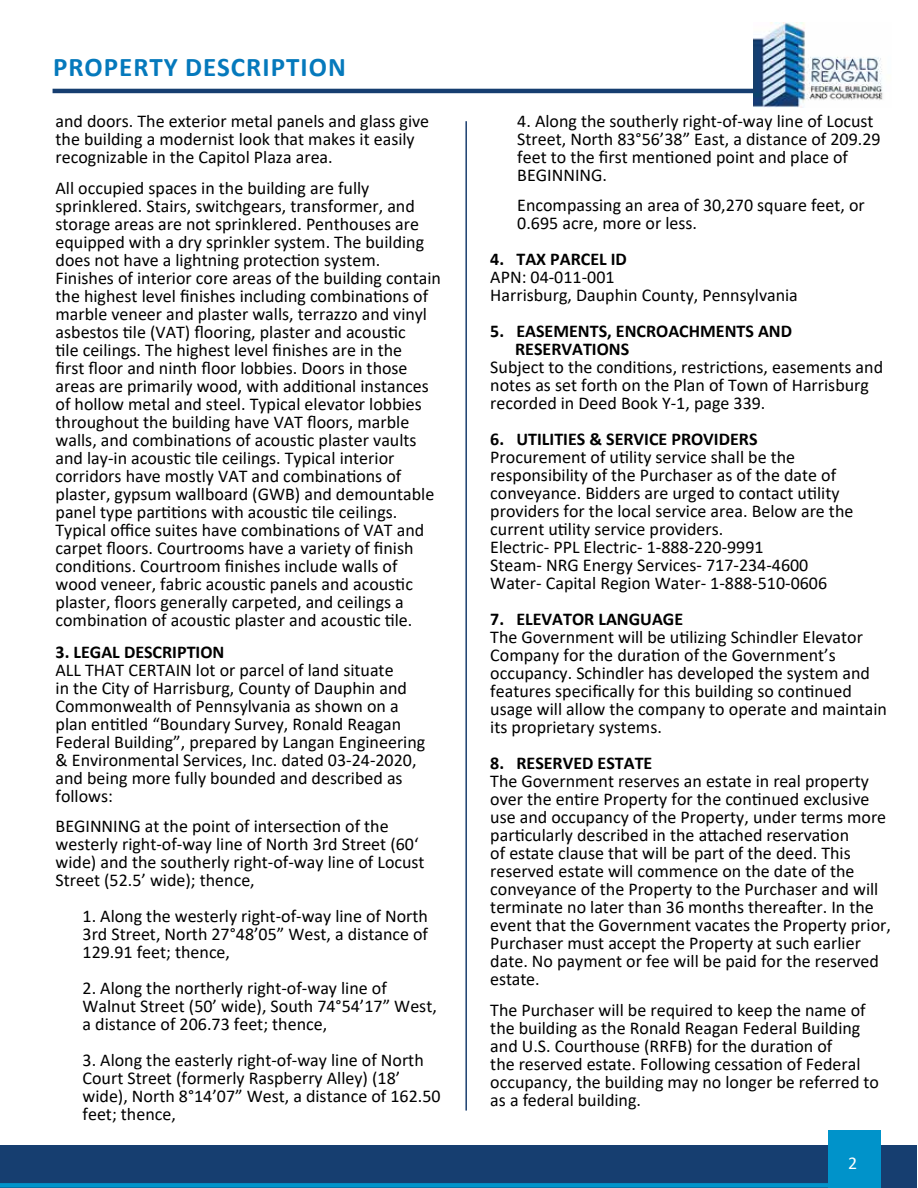
<style>
.page{position:relative;width:918px;height:1188px;background:#fff}
.page>*{position:absolute;margin:0;border:0;box-sizing:border-box;transform-origin:0 0}
.t1{font:700 27px "Calibri";letter-spacing:.04em;color:#0579bc}
.t2{font:18px/18px "Calibri";color:#000}
.t3{font:700 18px/18px "Calibri";color:#000}
.t4{font:18px "Calibri";color:#fff}
</style>
<div class="page">
<hr style="left:53px;top:89px;width:809px;height:4px;background:#163e70">
<img style="left:753px;top:23px;width:130px;height:84px">
<div style="left:1px;top:1145px;width:916px;height:42px;background:#163e70"></div>
<div style="left:828px;top:1130px;width:52px;height:58px;background:#0093ca"></div>
<div style="left:0;top:1183px;width:862px;height:5px;background:#0093ca"></div>
<hr style="left:465px;top:121px;width:2px;height:990px;background:#1b3e6f">
<h1 class="t1" style="left:53px;top:48px;width:294px">PROPERTY DESCRIPTION</h1>
<p class="t2" style="left:56px;top:111px;width:375px">and doors. The exterior metal panels and glass give the building a modernist look that makes it easily</p>
<p class="t2" style="left:56px;top:147px;width:279px">recognizable in the Capitol Plaza area.</p>
<p class="t2" style="left:56px;top:179px;width:370px">All occupied spaces in the building are fully sprinklered. Stairs, switchgears, transformer, and storage areas are not sprinklered. Penthouses are equipped with a dry sprinkler system. The building</p>
<p class="t2" style="left:56px;top:251px;width:326px">does not have a lightning protection system.</p>
<p class="t2" style="left:56px;top:269px;width:387px">Finishes of interior core areas of the building contain</p>
<p class="t2" style="left:56px;top:287px;width:375px">the highest level finishes including combinations of marble veneer and plaster walls, terrazzo and vinyl asbestos tile (VAT) flooring, plaster and acoustic tile ceilings. The highest level finishes are in the first floor and ninth floor lobbies. Doors in those areas are primarily wood, with additional instances</p>
<p class="t2" style="left:56px;top:395px;width:368px">of hollow metal and steel. Typical elevator lobbies</p>
<p class="t2" style="left:56px;top:413px;width:380px">throughout the building have VAT floors, marble walls, and combinations of acoustic plaster vaults and lay-in acoustic tile ceilings. Typical interior corridors have mostly VAT and combinations of plaster, gypsum wallboard (GWB) and demountable panel type partitions with acoustic tile ceilings.<br>Typical office suites have combinations of VAT and carpet floors. Courtrooms have a variety of finish conditions. Courtroom finishes include walls of wood veneer, fabric acoustic panels and acoustic plaster, floors generally carpeted, and ceilings a combination of acoustic plaster and acoustic tile.</p>
<h4 class="t3" style="left:56px;top:643px;width:170px">3. LEGAL DESCRIPTION</h4>
<p class="t2" style="left:56px;top:660px;width:353px">ALL THAT CERTAIN lot or parcel of land situate in the City of Harrisburg, County of Dauphin and<br>Commonwealth of Pennsylvania as shown on a</p>
<p class="t2" style="left:56px;top:714px;width:347px">plan entitled “Boundary Survey, Ronald Reagan</p>
<p class="t2" style="left:56px;top:732px;width:371px">Federal Building”, prepared by Langan Engineering</p>
<p class="t2" style="left:56px;top:750px;width:362px">&amp; Environmental Services, Inc. dated 03-24-2020,</p>
<p class="t2" style="left:56px;top:768px;width:349px">and being more fully bounded and described as follows:</p>
<p class="t2" style="left:56px;top:816px;width:371px">BEGINNING at the point of intersection of the westerly right-of-way line of North 3rd Street (60‘ wide) and the southerly right-of-way line of Locust Street (52.5’ wide); thence,</p>
<p class="t2" style="left:83px;top:906px;width:347px">1. Along the westerly right-of-way line of North</p>
<p class="t2" style="left:83px;top:924px;width:347px">3rd Street, North 27°48’05” West, a distance of</p>
<h4 class="t2" style="left:83px;top:942px;width:149px">129.91 feet; thence,</h4>
<p class="t2" style="left:83px;top:978px;width:306px">2. Along the northerly right-of-way line of</p>
<p class="t2" style="left:83px;top:996px;width:356px">Walnut Street (50’ wide), South 74°54’17” West,</p>
<p class="t2" style="left:83px;top:1014px;width:246px">a distance of 206.73 feet; thence,</p>
<p class="t2" style="left:83px;top:1050px;width:360px">3. Along the easterly right-of-way line of North<br>Court Street (formerly Raspberry Alley) (18’ wide), North 8°14’07” West, a distance of 162.50</p>
<p class="t2" style="left:83px;top:1104px;width:95px">feet; thence,</p>
<p class="t2" style="left:517px;top:111px;width:358px">4. Along the southerly right-of-way line of Locust</p>
<p class="t2" style="left:517px;top:129px;width:365px">Street, North 83°56’38” East, a distance of 209.29</p>
<p class="t2" style="left:517px;top:147px;width:332px">feet to the first mentioned point and place of</p>
<p class="t2" style="left:517px;top:165px;width:91px">BEGINNING.</p>
<p class="t2" style="left:517px;top:195px;width:349px">Encompassing an area of 30,270 square feet, or</p>
<h4 class="t2" style="left:517px;top:213px;width:181px">0.695 acre, more or less.</h4>
<h4 class="t3" style="left:490px;top:250px;width:138px">4. TAX PARCEL ID</h4>
<p class="t2" style="left:490px;top:267px;width:309px">APN: 04-011-001<br>Harrisburg, Dauphin County, Pennsylvania</p>
<p class="t3" style="left:515px;top:322px;width:279px;text-indent:-25px">5. EASEMENTS, ENCROACHMENTS AND<br>RESERVATIONS</p>
<p class="t2" style="left:490px;top:357px;width:394px">Subject to the conditions, restrictions, easements and</p>
<p class="t2" style="left:490px;top:375px;width:380px">notes as set forth on the Plan of Town of Harrisburg</p>
<p class="t2" style="left:490px;top:393px;width:277px">recorded in Deed Book Y-1, page 339.</p>
<h4 class="t3" style="left:490px;top:430px;width:269px">6. UTILITIES &amp; SERVICE PROVIDERS</h4>
<p class="t2" style="left:490px;top:447px;width:306px">Procurement of utility service shall be the</p>
<p class="t2" style="left:490px;top:465px;width:347px">responsibility of the Purchaser as of the date of</p>
<p class="t2" style="left:490px;top:483px;width:351px">conveyance. Bidders are urged to contact utility</p>
<p class="t2" style="left:490px;top:501px;width:365px">providers for the local service area. Below are the</p>
<p class="t2" style="left:490px;top:519px;width:235px">current utility service providers.</p>
<p class="t2" style="left:490px;top:537px;width:275px">Electric- PPL Electric- 1-888-220-9991</p>
<p class="t2" style="left:490px;top:555px;width:320px">Steam- NRG Energy Services- 717-234-4600</p>
<p class="t2" style="left:490px;top:573px;width:338px">Water- Capital Region Water- 1-888-510-0606</p>
<h4 class="t3" style="left:490px;top:610px;width:194px">7. ELEVATOR LANGUAGE</h4>
<p class="t2" style="left:490px;top:627px;width:374px">The Government will be utilizing Schindler Elevator<br>Company for the duration of the Government’s</p>
<p class="t2" style="left:490px;top:663px;width:381px">occupancy. Schindler has developed the system and</p>
<p class="t2" style="left:490px;top:681px;width:363px">features specifically for this building so continued</p>
<p class="t2" style="left:490px;top:699px;width:398px">usage will allow the company to operate and maintain its proprietary systems.</p>
<p class="t3" style="left:490px;top:754px;width:164px">8. RESERVED ESTATE</p>
<p class="t2" style="left:490px;top:771px;width:380px">The Government reserves an estate in real property</p>
<p class="t2" style="left:490px;top:789px;width:381px">over the entire Property for the continued exclusive</p>
<p class="t2" style="left:490px;top:807px;width:397px">use and occupancy of the Property, under terms more</p>
<p class="t2" style="left:490px;top:825px;width:360px">particularly described in the attached reservation</p>
<p class="t2" style="left:490px;top:843px;width:390px">of estate clause that will be part of the deed. This reserved estate will commence on the date of the conveyance of the Property to the Purchaser and will</p>
<p class="t2" style="left:490px;top:897px;width:385px">terminate no later than 36 months thereafter. In the</p>
<p class="t2" style="left:490px;top:915px;width:402px">event that the Government vacates the Property prior, Purchaser must accept the Property at such earlier date. No payment or fee will be paid for the reserved estate.</p>
<p class="t2" style="left:490px;top:1001px;width:377px">The Purchaser will be required to keep the name of the building as the Ronald Reagan Federal Building</p>
<p class="t2" style="left:490px;top:1037px;width:372px">and U.S. Courthouse (RRFB) for the duration of the reserved estate. Following cessation of Federal</p>
<p class="t2" style="left:490px;top:1073px;width:390px">occupancy, the building may no longer be referred to as a federal building.</p>
<p class="t4" style="left:848px;top:1150px;width:11px">2</p>
</div>
